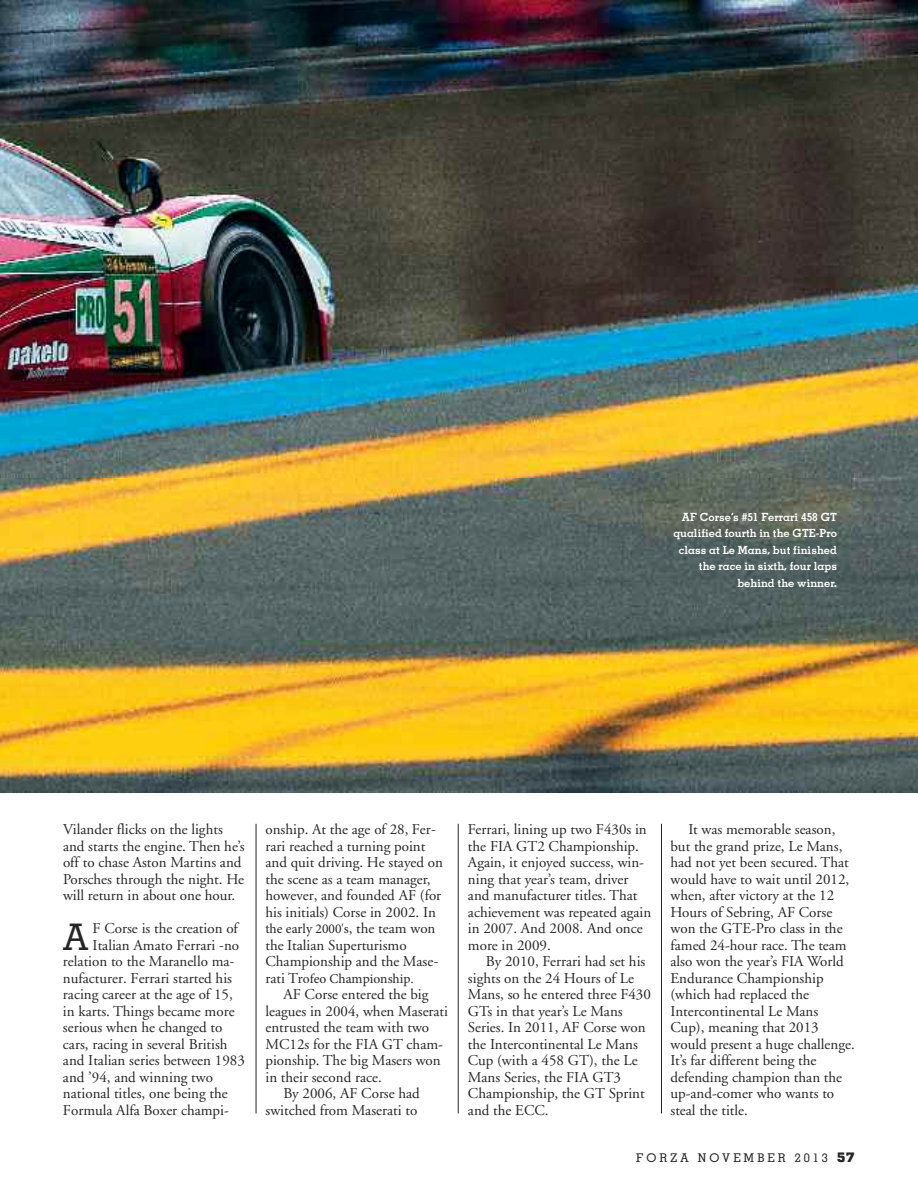
<style>
.page{position:relative;width:918px;height:1202px;background:#fff}
.page>*{position:absolute;margin:0;border:0;box-sizing:border-box;transform-origin:0 0}
.t1{font:500 36.6px "Memphis";color:#272627}
.t2{font:15px/16.5px "Adobe Garamond";color:#272627}
.t3{font:13.5px "Minion Pro";color:#272627}
.t4{font:500 12px "Memphis";letter-spacing:.25em;color:#272627}
.t5{font:700 11.25px/16.5px "Memphis";color:#fff;text-align:right}
.s1{font-family:"Minion Pro"}
.s2{font-family:"Adobe Garamond";font-size:15px}
.s3{font-family:"Adobe Garamond"}
.s4{font-weight:800;font-size:13.5px}
</style>
<div class="page">
<hr style="left:256px;top:824px;width:1px;height:289px;background:#272627">
<hr style="left:458px;top:824px;width:1px;height:289px;background:#272627">
<hr style="left:661px;top:824px;width:1px;height:289px;background:#272627">
<img style="left:0;top:0;width:918px;height:792px">
<p class="t5" style="left:673px;top:509px;width:165px">AF Corse’s #51 Ferrari 458 GT qualified fourth in the GTE-Pro class at Le Mans, but finished the race in sixth, four laps behind the winner.</p>
<p class="t2" style="left:63px;top:822px;width:183px">Vilander flicks on the lights and starts the engine. Then he’s off to chase Aston Martins and<br>Porsches through the night. He will return in about one hour.</p>
<h1 class="t1" style="left:63px;top:923px;width:28px">A</h1>
<p class="t2" style="left:93px;top:921px;width:147px">F Corse is the creation of</p>
<p class="t2" style="left:93px;top:938px;width:148px">Italian Amato Ferrari <span class="s1">-</span>no</p>
<p class="t2" style="left:63px;top:954px;width:173px">relation to the Maranello ma<span class="s1">-</span></p>
<p class="t2" style="left:63px;top:971px;width:171px">nufacturer. Ferrari started his</p>
<p class="t2" style="left:63px;top:987px;width:171px">racing career at the age of 15,</p>
<p class="t2" style="left:63px;top:1004px;width:173px">in karts. Things became more</p>
<p class="t2" style="left:63px;top:1020px;width:161px">serious when he changed to</p>
<p class="t2" style="left:63px;top:1037px;width:166px">cars, racing in several British</p>
<p class="t2" style="left:63px;top:1053px;width:183px">and Italian series between 1983</p>
<p class="t2" style="left:63px;top:1070px;width:152px">and ’94, and winning two</p>
<p class="t2" style="left:63px;top:1086px;width:166px">national titles, one being the</p>
<p class="t2" style="left:63px;top:1103px;width:167px">Formula Alfa Boxer champi-</p>
<p class="t2" style="left:265px;top:822px;width:179px">onship. At the age of 28, Fer&shy;rari reached a turning point and quit driving. He stayed on the scene as a team manager, however, and founded AF (for his initials) Corse in 2002. In</p>
<p class="t3" style="left:265px;top:920px;width:172px">the early 2000's<span class="s2">, the team won</span></p>
<p class="t2" style="left:265px;top:938px;width:175px">the Italian Superturismo<br>Championship and the Mase<span class="s1">-</span></p>
<p class="t3" style="left:265px;top:969px;width:150px"><span class="s2">rati T</span>rofeo Championship<span class="s3">.</span></p>
<p class="t2" style="left:283px;top:987px;width:146px">AF Corse entered the big</p>
<p class="t2" style="left:265px;top:1004px;width:184px">leagues in 2004, when Maserati</p>
<p class="t2" style="left:265px;top:1020px;width:165px">entrusted the team with two</p>
<p class="t2" style="left:265px;top:1037px;width:179px">MC12s for the FIA GT cham-</p>
<p class="t2" style="left:265px;top:1053px;width:177px">pionship. The big Masers won</p>
<p class="t2" style="left:265px;top:1070px;width:118px">in their second race.</p>
<p class="t2" style="left:283px;top:1086px;width:138px">By 2006, AF Corse had</p>
<p class="t2" style="left:265px;top:1103px;width:153px">switched from Maserati to</p>
<p class="t2" style="left:670px;top:822px;width:186px;text-indent:18px">It was memorable season, but the grand prize, Le Mans, had not yet been secured. That would have to wait until 2012, when, after victory at the 12<br>Hours of Sebring, AF Corse won the GTE-Pro class in the famed 24-hour race. The team also won the year’s FIA World<br>Endurance Championship (which had replaced the<br>Intercontinental Le Mans<br>Cup), meaning that 2013 would present a huge challenge.<br>It’s far different being the defending champion than the up-and-comer who wants to steal the title.</p>
<p class="t4" style="left:636px;top:1153px;width:220px">FORZA NOVEMBER 2013 <span class="s4">57</span></p>
<p class="t2" style="left:468px;top:822px;width:185px">Ferrari, lining up two F430s in the FIA GT2 Championship.<br>Again, it enjoyed success, win&shy;ning that year’s team, driver and manufacturer titles. That achievement was repeated again in 2007. And 2008. And once more in 2009.</p>
<p class="t2" style="left:468px;top:954px;width:184px;text-indent:18px">By 2010, Ferrari had set his sights on the 24 Hours of Le<br>Mans, so he entered three F430<br>GTs in that year’s Le Mans<br>Series. In 2011, AF Corse won the Intercontinental Le Mans<br>Cup (with a 458 GT), the Le<br>Mans Series, the FIA GT3<br>Championship, the GT Sprint and the ECC.</p>
</div>
